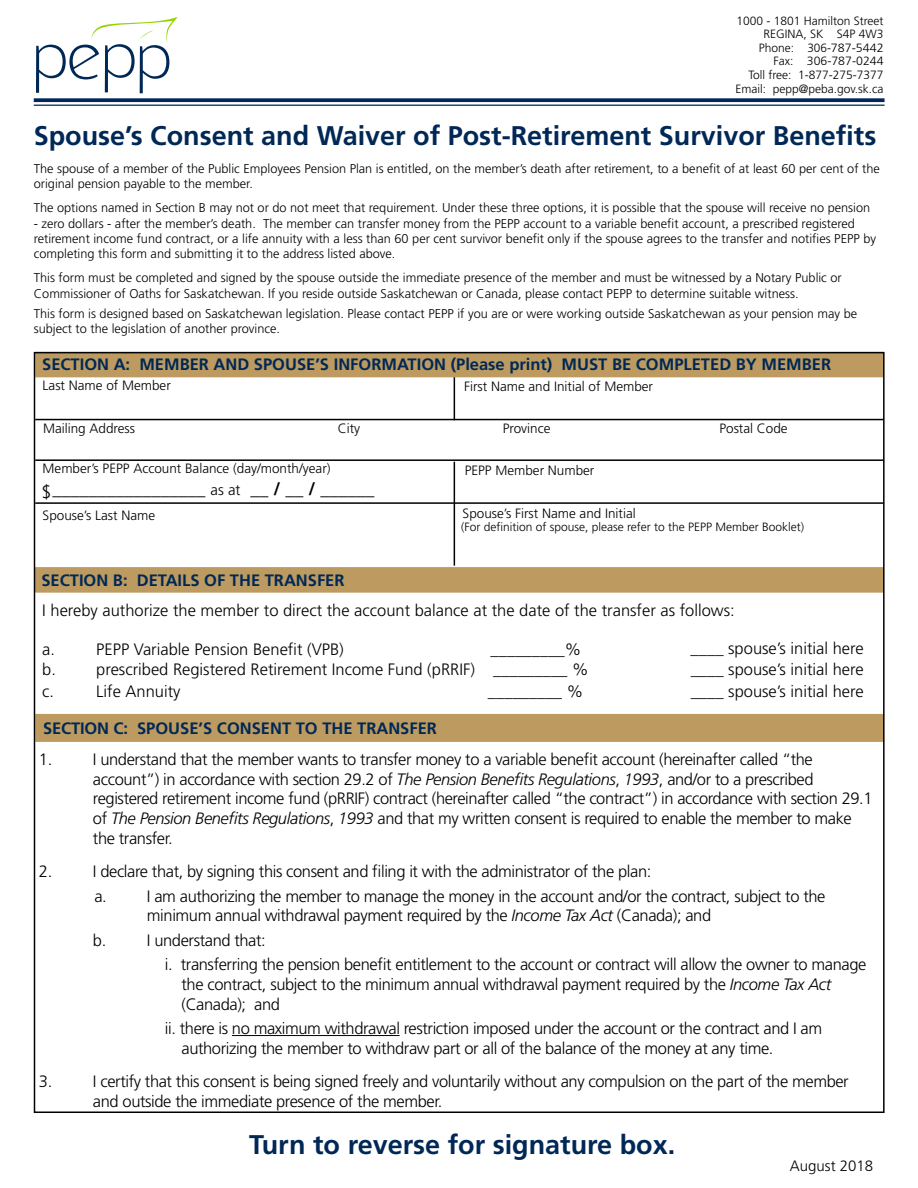
<style>
.page{position:relative;width:918px;height:1188px;background:#fff}
.page>*{position:absolute;margin:0;border:0;box-sizing:border-box;transform-origin:0 0}
.t1{font:700 27px "Frutiger LT Std";color:#002856}
.t2{font:700 18px "Frutiger LT Std";color:#000}
.t3{font:300 16.5px/19.8px "Frutiger LT Std";letter-spacing:-.025em;color:#000}
.t4{font:300 16.5px "Frutiger LT Std";color:#000}
.t5{font:700 16.5px "Frutiger LT Std";color:#002856}
.t6{font:300 15px "Frutiger LT Std";color:#000}
.t7{font:300 13.5px "Frutiger LT Std";color:#000}
.t8{font:300 12.75px/15.3px "Frutiger LT Std";color:#000}
.t9{font:300 12px/13.6px "Frutiger LT Std";color:#000;text-align:right}
.s1{font-weight:300}
.s2{font-weight:300;font-size:15px}
.s3{font-style:italic}
</style>
<div class="page">
<hr style="left:454px;top:375px;width:1px;height:45px;background:#000">
<svg style="left:34px;top:98px;width:851px;height:4px;background:#143963"></svg>
<hr style="left:34px;top:105px;width:851px;height:1px;background:#002856">
<hr style="left:35px;top:459px;width:849px;height:2px;background:#000">
<hr style="left:35px;top:419px;width:849px;height:1px;background:#000">
<div style="left:37px;top:353px;width:845px;height:23px;background:#bc9a60"></div>
<div style="left:35px;top:352px;width:849px;height:25px;border:3px solid #bc9a60"></div>
<hr style="left:35px;top:502px;width:849px;height:2px;background:#000">
<hr style="left:232px;top:1035px;width:168px;height:1px;background:#000">
<div style="left:37px;top:715px;width:845px;height:25px;background:#bc9a60"></div>
<div style="left:35px;top:714px;width:849px;height:28px;border:3px solid #bc9a60"></div>
<hr style="left:454px;top:462px;width:1px;height:41px;background:#000">
<hr style="left:454px;top:504px;width:1px;height:62px;background:#000">
<div style="left:36px;top:569px;width:846px;height:22px;background:#bc9a60"></div>
<div style="left:34px;top:567px;width:850px;height:26px;border:3px solid #bc9a60"></div>
<svg style="left:36px;top:17px;width:142px;height:76px"></svg>
<p class="t9" style="left:736px;top:14px;width:150px">1000 - 1801 Hamilton Street<br>REGINA, SK S4P 4W3<br>Phone: 306-787-5442<br>Fax: 306-787-0244<br>Toll free: 1-877-275-7377<br>Email: pepp@peba.gov.sk.ca</p>
<h1 class="t1" style="left:34px;top:119px;width:844px">Spouse’s Consent and Waiver of Post-Retirement Survivor Benefits</h1>
<p class="t8" style="left:34px;top:161px;width:848px">The spouse of a member of the Public Employees Pension Plan is entitled, on the member’s death after retirement, to a benefit of at least 60 per cent of the original pension payable to the member.</p>
<p class="t8" style="left:34px;top:200px;width:838px">The options named in Section B may not or do not meet that requirement. Under these three options, it is possible that the spouse will receive no pension</p>
<p class="t8" style="left:34px;top:216px;width:844px">- zero dollars - after the member’s death. The member can transfer money from the PEPP account to a variable benefit account, a prescribed registered retirement income fund contract, or a life annuity with a less than 60 per cent survivor benefit only if the spouse agrees to the transfer and notifies PEPP by completing this form and submitting it to the address listed above.</p>
<p class="t8" style="left:34px;top:271px;width:810px">This form must be completed and signed by the spouse outside the immediate presence of the member and must be witnessed by a Notary Public or<br>Commissioner of Oaths for Saskatchewan. If you reside outside Saskatchewan or Canada, please contact PEPP to determine suitable witness.</p>
<p class="t8" style="left:34px;top:306px;width:825px">This form is designed based on Saskatchewan legislation. Please contact PEPP if you are or were working outside Saskatchewan as your pension may be subject to the legislation of another province.</p>
<p class="t5" style="left:42px;top:355px;width:790px">SECTION A: MEMBER AND SPOUSE’S INFORMATION (Please print) MUST BE COMPLETED BY MEMBER</p>
<p class="t7" style="left:43px;top:378px;width:130px">Last Name of Member</p>
<p class="t7" style="left:464px;top:379px;width:190px">First Name and Initial of Member</p>
<p class="t7" style="left:43px;top:420px;width:94px">Mailing Address</p>
<p class="t7" style="left:338px;top:420px;width:24px">City</p>
<p class="t7" style="left:503px;top:420px;width:49px">Province</p>
<p class="t7" style="left:719px;top:420px;width:70px">Postal Code</p>
<p class="t7" style="left:43px;top:461px;width:290px">Member’s PEPP Account Balance (day/month/year)</p>
<p class="t2" style="left:41px;top:478px;width:335px"><span class="s1">$</span>_________________ <span class="s2">as at</span> __ / __ / ______</p>
<p class="t7" style="left:43px;top:508px;width:114px">Spouse’s Last Name</p>
<p class="t7" style="left:465px;top:462px;width:131px">PEPP Member Number</p>
<p class="t7" style="left:463px;top:506px;width:175px">Spouse’s First Name and Initial</p>
<p class="t9" style="left:461px;top:520px;width:345px">(For definition of spouse, please refer to the PEPP Member Booklet)</p>
<p class="t5" style="left:41px;top:570px;width:305px">SECTION B: DETAILS OF THE TRANSFER</p>
<p class="t4" style="left:42px;top:601px;width:694px">I hereby authorize the member to direct the account balance at the date of the transfer as follows:</p>
<p class="t3" style="left:42px;top:640px;width:14px">a.</p>
<p class="t4" style="left:96px;top:640px;width:249px">PEPP Variable Pension Benefit (VPB)</p>
<p class="t3" style="left:491px;top:640px;width:92px">_________%</p>
<p class="t4" style="left:691px;top:639px;width:174px">____ spouse’s initial here</p>
<p class="t3" style="left:42px;top:660px;width:15px">b.</p>
<p class="t4" style="left:96px;top:660px;width:494px">prescribed Registered Retirement Income Fund (pRRIF) _________ %</p>
<p class="t4" style="left:691px;top:660px;width:174px">____ spouse’s initial here</p>
<p class="t3" style="left:42px;top:681px;width:13px">c.</p>
<p class="t4" style="left:96px;top:682px;width:86px">Life Annuity</p>
<p class="t3" style="left:488px;top:681px;width:97px">_________ %</p>
<p class="t4" style="left:691px;top:682px;width:174px">____ spouse’s initial here</p>
<p class="t5" style="left:43px;top:718px;width:395px">SECTION C: SPOUSE’S CONSENT TO THE TRANSFER</p>
<p class="t3" style="left:39px;top:749px;width:15px">1.</p>
<p class="t3" style="left:93px;top:749px;width:781px">I understand that the member wants to transfer money to a variable benefit account (hereinafter called “the account”) in accordance with section 29.2 of <span class="s3">The Pension Benefits Regulations</span>, <span class="s3">1993</span>, and/or to a prescribed registered retirement income fund (pRRIF) contract (hereinafter called “the contract”) in accordance with section 29.1 of <span class="s3">The Pension Benefits Regulations</span>, <span class="s3">1993</span> and that my written consent is required to enable the member to make the transfer.</p>
<p class="t3" style="left:39px;top:862px;width:15px">2.</p>
<p class="t3" style="left:93px;top:860px;width:560px;line-height:24.3px">I declare that, by signing this consent and filing it with the administrator of the plan: a.</p>
<p class="t3" style="left:147px;top:886px;width:680px">I am authorizing the member to manage the money in the account and/or the contract, subject to the minimum annual withdrawal payment required by the <span class="s3">Income Tax Act</span> (Canada); and</p>
<p class="t3" style="left:93px;top:930px;width:15px">b.</p>
<p class="t3" style="left:165px;top:928px;width:703px;line-height:24.3px;text-indent:-18px">I understand that:<br>i. transferring the pension benefit entitlement to the account or contract will allow the owner to manage</p>
<p class="t3" style="left:181px;top:974px;width:651px">the contract, subject to the minimum annual withdrawal payment required by the <span class="s3">Income Tax Act </span>(Canada); and</p>
<p class="t3" style="left:181px;top:1019px;width:642px;text-indent:-16px">ii. there is no maximum withdrawal restriction imposed under the account or the contract and I am authorizing the member to withdraw part or all of the balance of the money at any time.</p>
<p class="t3" style="left:39px;top:1072px;width:15px">3.</p>
<p class="t3" style="left:93px;top:1072px;width:757px">I certify that this consent is being signed freely and voluntarily without any compulsion on the part of the member and outside the immediate presence of the member.</p>
<h1 class="t1" style="left:249px;top:1129px;width:428px">Turn to reverse for signature box.</h1>
<p class="t6" style="left:790px;top:1157px;width:85px">August 2018</p>
</div>
